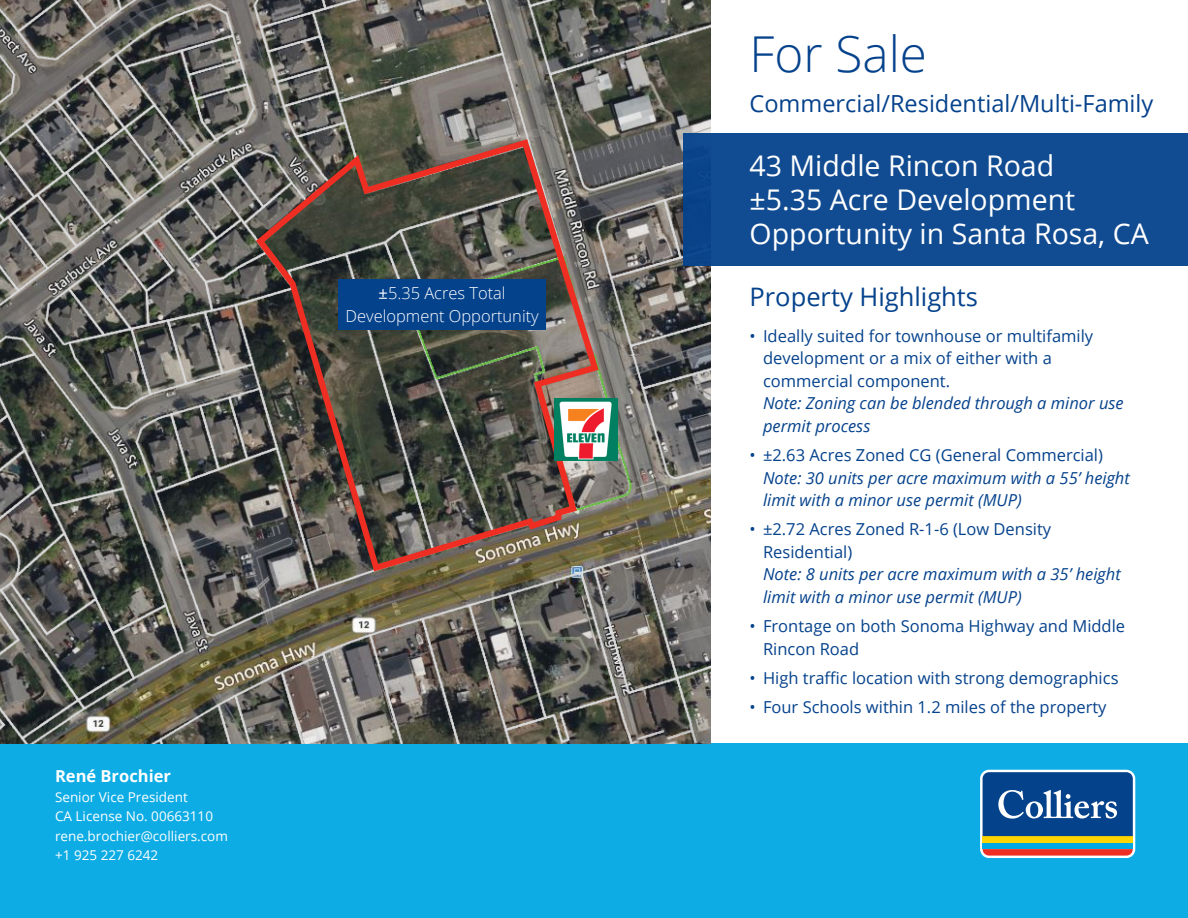
<style>
.page{position:relative;width:1188px;height:918px;background:#fff}
.page>*{position:absolute;margin:0;border:0;box-sizing:border-box;transform-origin:0 0}
.t1{font:300 49.5px "Open Sans";color:#05428c}
.t2{font:28.5px/34.2px "Open Sans";color:#fff}
.t3{font:25.5px "Open Sans";color:#05428c}
.t4{font:23.55px "Open Sans";color:#05428c}
.t5{font:16.5px/22.5px "Open Sans";color:#05428c}
.t6{font:italic 16.5px/22.5px "Open Sans";color:#05428c}
.contact{font:300 16.5px/22.4px "Open Sans";color:#fff;text-align:center}
.t7{font:700 16.5px "Open Sans";color:#fff}
.t8{font:13.5px "Open Sans";color:#fff}
.s1{font-weight:400}
.s2{font-style:italic}
.s3{font-style:normal}
</style>
<div class="page">
<div style="left:0;top:743px;width:1188px;height:175px;background:#0dace5"></div>
<img style="left:0;top:0;width:711px;height:743px">
<div style="left:684px;top:133px;width:504px;height:132px;background:#114b91"></div>
<div style="left:980px;top:770px;width:155px;height:88px;background:#fff;border-radius:9px"></div>
<div style="left:983px;top:843px;width:150px;height:6px;background:#00a8e4"></div>
<div style="left:983px;top:836px;width:150px;height:7px;background:#fed503"></div>
<svg style="left:983px;top:849px;width:150px;height:7px"></svg>
<svg style="left:983px;top:772px;width:150px;height:64px;background:#205698"></svg>
<svg style="left:252px;top:135px;width:350px;height:440px;background:#595450"></svg>
<img style="left:554px;top:399px;width:64px;height:62px">
<p class="contact" style="left:345px;top:282px;width:195px"><span class="s1">±</span>5.35 Acres Total<br>Development Opportunity</p>
<p class="t7" style="left:55px;top:764px;width:117px">René Brochier</p>
<p class="t8" style="left:55px;top:787px;width:134px">Senior Vice President</p>
<p class="t8" style="left:55px;top:807px;width:160px">CA License No. 00663110</p>
<p class="t8" style="left:55px;top:826px;width:174px">rene.brochier@colliers.com</p>
<p class="t8" style="left:55px;top:846px;width:105px">+1 925 227 6242</p>
<p class="t1" style="left:750px;top:20px;width:179px">For Sale</p>
<p class="t4" style="left:750px;top:87px;width:405px">Commercial/Residential/Multi-Family</p>
<p class="t2" style="left:750px;top:148px;width:401px">43 Middle Rincon Road<br>±5.35 Acre Development<br>Opportunity in Santa Rosa, CA</p>
<p class="t3" style="left:750px;top:279px;width:230px">Property Highlights</p>
<p class="t5" style="left:763px;top:324px;width:362px;text-indent:-14px">• Ideally suited for townhouse or multifamily development or a mix of either with a commercial component.<br><span class="s2">Note: Zoning can be blended through a minor use permit process</span></p>
<p class="t6" style="left:763px;top:443px;width:368px;text-indent:-14px"><span class="s3">• ±2.63 Acres Zoned CG (General Commercial)<br></span>Note: 30 units per acre maximum with a 55’ height limit with a minor use permit (MUP)</p>
<p class="t6" style="left:763px;top:518px;width:359px;text-indent:-14px"><span class="s3">• ±2.72 Acres Zoned R-1-6 (Low Density Residential)<br></span>Note: 8 units per acre maximum with a 35’ height limit with a minor use permit (MUP)</p>
<p class="t5" style="left:763px;top:614px;width:364px;text-indent:-14px">• Frontage on both Sonoma Highway and Middle<br>Rincon Road</p>
<p class="t5" style="left:750px;top:666px;width:371px">• High traffic location with strong demographics</p>
<p class="t5" style="left:750px;top:695px;width:359px">• Four Schools within 1.2 miles of the property</p>
</div>
